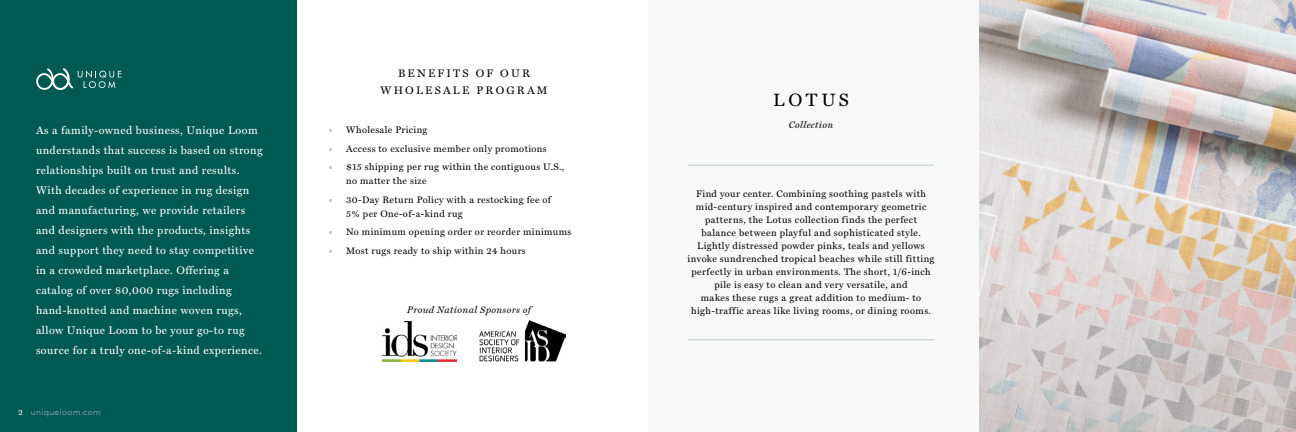
<style>
.page{position:relative;width:1296px;height:432px;background:#fff}
.page>*{position:absolute;margin:0;border:0;box-sizing:border-box;transform-origin:0 0}
.t1{font:18px "Miller Text";letter-spacing:.205em;color:#000}
.t2{font:11px/20px "Miller Text";letter-spacing:.04em;color:#fff}
.t3{font:11px/17px "Miller Text";letter-spacing:.2em;color:#000;text-align:center}
.t4{font:9.5px/13px "Miller Text";letter-spacing:.04em;color:#000}
.t5{font:italic 9.5px "Miller Text";letter-spacing:.04em;color:#000}
.t6{font:300 8.5px "Sofia Pro";letter-spacing:.05em;color:#a1aabd}
.s1{font-family:"Miller Text";font-weight:400;color:#fff}
</style>
<div class="page">
<div style="left:0;top:0;width:297px;height:432px;background:#005a53"></div>
<img style="left:979px;top:0;width:317px;height:432px">
<div style="left:648px;top:0;width:330px;height:432px;background:#f7f8f9"></div>
<svg style="left:36px;top:68px;width:85px;height:22px"></svg>
<img style="left:479px;top:321px;width:87px;height:41px">
<img style="left:382px;top:322px;width:74px;height:39px">
<hr style="left:688px;top:165px;width:246px;height:1px;background:#c2cbca">
<hr style="left:688px;top:340px;width:246px;height:1px;background:#c2cbca">
<p class="t2" style="left:36px;top:120px;width:228px">As a family-owned business, Unique Loom understands that success is based on strong relationships built on trust and results.<br>With decades of experience in rug design and manufacturing, we provide retailers and designers with the products, insights and support they need to stay competitive in a crowded marketplace. Offering a catalog of over 80,000 rugs including hand-knotted and machine woven rugs, allow Unique Loom to be your go-to rug source for a truly one-of-a-kind experience.</p>
<p class="t6" style="left:18px;top:406px;width:84px"><span class="s1">2</span> uniqueloom.com</p>
<p class="t3" style="left:380px;top:64px;width:169px">BENEFITS OF OUR<br>WHOLESALE PROGRAM</p>
<p class="t4" style="left:346px;top:120px;width:220px;line-height:18.5px">Wholesale Pricing<br>Access to exclusive member only promotions $15 shipping per rug within the contiguous U.S.,</p>
<p class="t4" style="left:346px;top:171px;width:206px;line-height:18.5px">no matter the size<br>30-Day Return Policy with a restocking fee of</p>
<p class="t4" style="left:346px;top:203px;width:227px;line-height:18.5px">5% per One-of-a-kind rug<br>No minimum opening order or reorder minimums<br>Most rugs ready to ship within 24 hours</p>
<p class="t5" style="left:407px;top:302px;width:125px">Proud National Sponsors of</p>
<h1 class="t1" style="left:773px;top:85px;width:77px">LOTUS</h1>
<p class="t5" style="left:789px;top:117px;width:46px">Collection</p>
<p class="t4" style="left:688px;top:187px;width:248px;text-align:center">Find your center. Combining soothing pastels with mid-century inspired and contemporary geometric patterns, the Lotus collection finds the perfect balance between playful and sophisticated style.<br>Lightly distressed powder pinks, teals and yellows invoke sundrenched tropical beaches while still fitting perfectly in urban environments. The short, 1/6-inch pile is easy to clean and very versatile, and<br>makes these rugs a great addition to medium- to high-traffic areas like living rooms, or dining rooms.</p>
</div>
